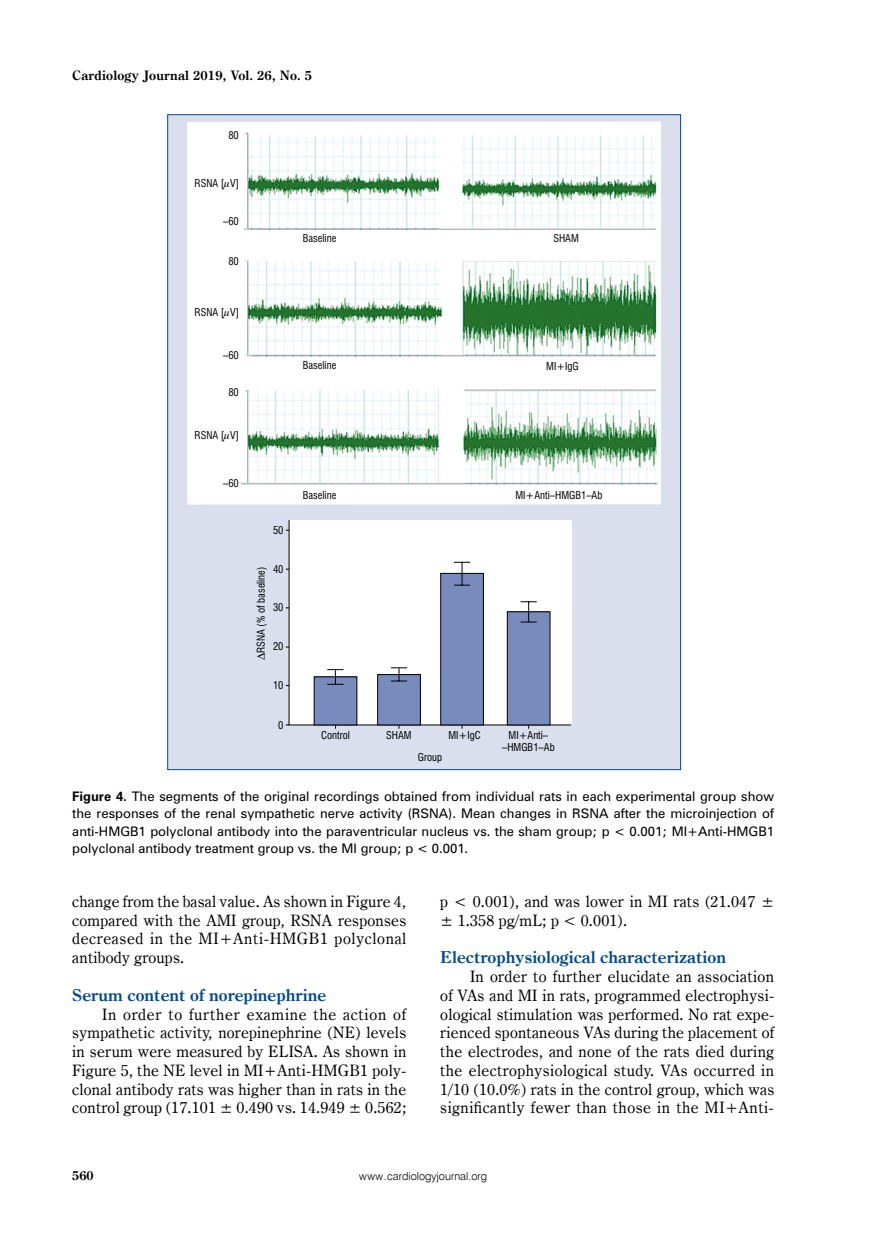
<style>
.page{position:relative;width:872px;height:1234px;background:#fff}
.page>*{position:absolute;margin:0;border:0;box-sizing:border-box;transform-origin:0 0}
.t1{font:700 16.5px "Century Oldst EU";color:#004990}
.t2{font:15.75px/18.8px "Century Oldst EU";letter-spacing:.015em;color:#000;text-align:justify}
.t3{font:700 13.05px "Century Oldst EU";letter-spacing:.015em;color:#000}
.t4{font:700 12.75px "Century Oldst EU";color:#000}
.t5{font:12px/17.2px "Zurich PL";color:#000;text-align:justify}
.t6{font:10.95px "Swis 721 Lt EU";color:#000}
.t7{font:10.5px/12.6px "Swis 721 Cn EU";color:#000;text-align:center}
.t8{font:10.5px "Swis 721 Cn EU";color:#000003}
.s1{font-weight:700}
</style>
<div class="page">
<div style="left:168px;top:115px;width:512px;height:654px;background:#dbdeed"></div>
<img style="left:187px;top:122px;width:474px;height:382px">
<div style="left:288px;top:520px;width:284px;height:205px;background:#fff"></div>
<div style="left:314px;top:676px;width:43px;height:48px;background:#788bbc"></div>
<div style="left:377px;top:674px;width:43px;height:50px;background:#788bbc"></div>
<div style="left:377px;top:674px;width:44px;height:51px;border:1px solid #000"></div>
<div style="left:441px;top:573px;width:42px;height:151px;background:#788bbc"></div>
<div style="left:440px;top:573px;width:44px;height:152px;border:1px solid #000"></div>
<div style="left:507px;top:611px;width:43px;height:113px;background:#788bbc"></div>
<div style="left:507px;top:611px;width:43px;height:114px;border:1px solid #000"></div>
<svg style="left:327px;top:669px;width:16px;height:15px"></svg>
<svg style="left:391px;top:667px;width:16px;height:14px"></svg>
<svg style="left:454px;top:561px;width:16px;height:24px"></svg>
<svg style="left:520px;top:601px;width:17px;height:21px"></svg>
<svg style="left:223px;top:182px;width:6px;height:7px"></svg>
<svg style="left:223px;top:310px;width:6px;height:8px"></svg>
<svg style="left:223px;top:434px;width:6px;height:7px"></svg>
<p class="t3" style="left:72px;top:67px;width:241px">Cardiology Journal 2019, Vol. 26, No. 5</p>
<p class="t7" style="left:228px;top:129px;width:12px">80</p>
<p class="t8" style="left:194px;top:176px;width:46px">RSNA [ V]</p>
<p class="t7" style="left:223px;top:214px;width:17px">–60</p>
<p class="t7" style="left:228px;top:255px;width:12px">80</p>
<p class="t8" style="left:194px;top:305px;width:46px">RSNA [ V]</p>
<p class="t7" style="left:223px;top:349px;width:17px">–60</p>
<p class="t7" style="left:228px;top:385px;width:12px">80</p>
<p class="t8" style="left:194px;top:428px;width:46px">RSNA [ V]</p>
<p class="t7" style="left:223px;top:476px;width:17px">–60</p>
<p class="t7" style="left:273px;top:523px;width:12px">50</p>
<p class="t7" style="left:273px;top:562px;width:12px">40</p>
<p class="t7" style="left:254px;top:653px;width:88px;rotate:-90deg">RSNA (% of baseline)</p>
<p class="t7" style="left:273px;top:601px;width:12px">30</p>
<p class="t7" style="left:273px;top:640px;width:12px">20</p>
<p class="t7" style="left:273px;top:679px;width:12px">10</p>
<p class="t7" style="left:278px;top:718px;width:7px">0</p>
<p class="t7" style="left:303px;top:232px;width:35px">Baseline</p>
<p class="t7" style="left:553px;top:232px;width:27px">SHAM</p>
<p class="t7" style="left:303px;top:359px;width:35px">Baseline</p>
<p class="t7" style="left:546px;top:359px;width:34px">MI+IgG</p>
<p class="t7" style="left:303px;top:488px;width:35px">Baseline</p>
<p class="t7" style="left:515px;top:488px;width:88px">MI+Anti–HMGB1–Ab</p>
<p class="t7" style="left:321px;top:728px;width:30px">Control</p>
<p class="t7" style="left:386px;top:728px;width:27px">SHAM</p>
<p class="t7" style="left:448px;top:728px;width:34px">MI+IgC</p>
<p class="t7" style="left:502px;top:728px;width:54px">MI+Anti– –HMGB1–Ab</p>
<p class="t7" style="left:418px;top:750px;width:26px">Group</p>
<p class="t5" style="left:72px;top:787px;width:703px"><span class="s1">Figure 4.</span> The segments of the original recordings obtained from individual rats in each experimental group show the responses of the renal sympathetic nerve activity (RSNA). Mean changes in RSNA after the microinjection of anti-HMGB1 polyclonal antibody into the paraventricular nucleus vs. the sham group; p &lt; 0.001; MI+Anti-HMGB1 polyclonal antibody treatment group vs. the MI group; p &lt; 0.001.</p>
<p class="t2" style="left:72px;top:892px;width:335px">change from the basal value. As shown in Figure 4, compared with the AMI group, RSNA responses decreased in the MI+Anti-HMGB1 polyclonal antibody groups.</p>
<p class="t1" style="left:72px;top:984px;width:255px">Serum content of norepinephrine</p>
<p class="t2" style="left:72px;top:1004px;width:335px;text-indent:30px">In order to further examine the action of sympathetic activity, norepinephrine (NE) levels in serum were measured by ELISA. As shown in Figure 5, the NE level in MI+Anti-HMGB1 poly&shy;clonal antibody rats was higher than in rats in the control group (17.101 ± 0.490 vs. 14.949 ± 0.562;</p>
<p class="t2" style="left:440px;top:892px;width:335px">p &lt; 0.001), and was lower in MI rats (21.047 ± ± 1.358 pg/mL; p &lt; 0.001).</p>
<p class="t1" style="left:440px;top:946px;width:287px">Electrophysiological characterization</p>
<p class="t2" style="left:440px;top:967px;width:335px;text-indent:30px">In order to further elucidate an association of VAs and MI in rats, programmed electrophysi&shy;ological stimulation was performed. No rat expe&shy;rienced spontaneous VAs during the placement of the electrodes, and none of the rats died during the electrophysiological study. VAs occurred in 1/10 (10.0%) rats in the control group, which was significantly fewer than those in the MI+Anti-</p>
<p class="t4" style="left:72px;top:1167px;width:23px">560</p>
<p class="t6" style="left:359px;top:1169px;width:129px">www.cardiologyjournal.org</p>
</div>
